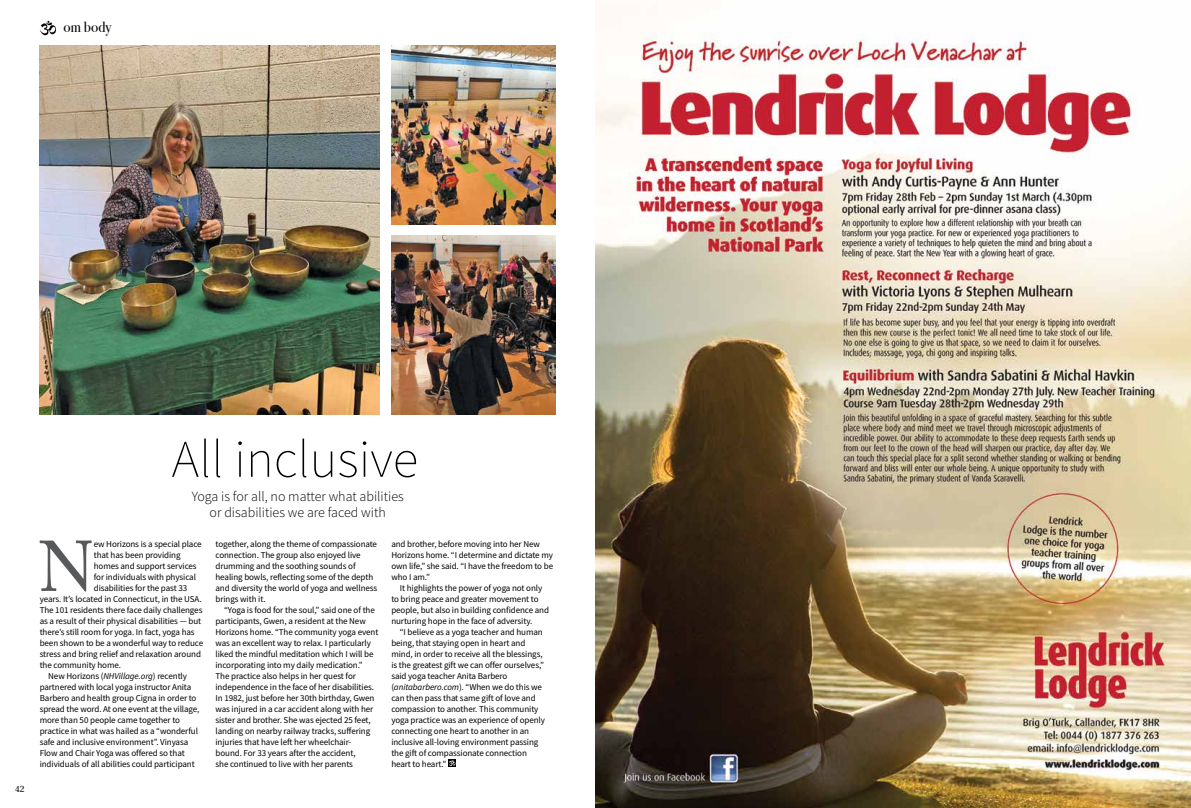
<style>
.page{position:relative;width:1191px;height:808px;background:#fff}
.page>*{position:absolute;margin:0;border:0;box-sizing:border-box;transform-origin:0 0}
.t1{font:70.9px "Adobe Caslon Pro";color:#58595b}
.t2{font:200 53px "Source Sans Pro";color:#000}
.t3{font:15px "Bodoni Svty Two ITCTT Book";color:#000}
.t4{font:300 14px/16px "Source Sans Pro";color:#000;text-align:center}
.t5{font:9px/11px "Source Sans Pro";letter-spacing:-.01em;color:#000}
.t6{font:9px "Utopia";color:#000}
.s1{font-style:italic}
</style>
<div class="page">
<img style="left:595px;top:32px;width:596px;height:776px">
<div style="left:448px;top:759px;width:8px;height:8px;background:#000"></div>
<svg style="left:448px;top:760px;width:7px;height:6px"></svg>
<img style="left:40px;top:45px;width:340px;height:369px">
<img style="left:391px;top:45px;width:165px;height:179px">
<img style="left:391px;top:235px;width:165px;height:179px">
<svg style="left:40px;top:21px;width:16px;height:14px"></svg>
<h3 class="t3" style="left:63px;top:18px;width:50px">om body</h3>
<p class="t6" style="left:15px;top:783px;width:11px">42</p>
<h2 class="t2" style="left:171px;top:427px;width:248px">All inclusive</h2>
<h3 class="t4" style="left:192px;top:489px;width:214px">Yoga is for all, no matter what abilities or disabilities we are faced with</h3>
<h1 class="t1" style="left:38px;top:525px;width:58px">N</h1>
<p class="t5" style="left:94px;top:538px;width:109px">ew Horizons is a special place</p>
<p class="t5" style="left:94px;top:549px;width:88px">that has been providing</p>
<p class="t5" style="left:94px;top:560px;width:104px">homes and support services</p>
<p class="t5" style="left:94px;top:571px;width:104px">for individuals with physical</p>
<p class="t5" style="left:94px;top:582px;width:95px">disabilities for the past 33</p>
<p class="t5" style="left:40px;top:593px;width:163px">years. It’s located in Connecticut, in the USA.</p>
<p class="t5" style="left:40px;top:604px;width:164px">The 101 residents there face daily challenges</p>
<p class="t5" style="left:40px;top:615px;width:163px">as a result of their physical disabilities — but</p>
<p class="t5" style="left:40px;top:626px;width:156px">there’s still room for yoga. In fact, yoga has</p>
<p class="t5" style="left:40px;top:637px;width:165px">been shown to be a wonderful way to reduce</p>
<p class="t5" style="left:40px;top:648px;width:163px">stress and bring relief and relaxation around</p>
<p class="t5" style="left:40px;top:659px;width:83px">the community home.</p>
<p class="t5" style="left:48px;top:670px;width:140px">New Horizons (<span class="s1">NHVillage.org</span>) recently</p>
<p class="t5" style="left:40px;top:681px;width:153px">partnered with local yoga instructor Anita</p>
<p class="t5" style="left:40px;top:692px;width:158px">Barbero and health group Cigna in order to</p>
<p class="t5" style="left:40px;top:703px;width:161px">spread the word. At one event at the village,</p>
<p class="t5" style="left:40px;top:714px;width:142px">more than 50 people came together to</p>
<p class="t5" style="left:40px;top:725px;width:160px">practice in what was hailed as a “wonderful</p>
<p class="t5" style="left:40px;top:736px;width:150px">safe and inclusive environment”. Vinyasa</p>
<p class="t5" style="left:40px;top:747px;width:147px">Flow and Chair Yoga was offered so that</p>
<p class="t5" style="left:40px;top:758px;width:157px">individuals of all abilities could participant</p>
<p class="t5" style="left:215px;top:538px;width:163px">together, along the theme of compassionate connection. The group also enjoyed live drumming and the soothing sounds of healing bowls, reflecting some of the depth and diversity the world of yoga and wellness brings with it.</p>
<p class="t5" style="left:215px;top:604px;width:164px;text-indent:9px">“Yoga is food for the soul,” said one of the participants, Gwen, a resident at the New Horizons home. “The community yoga event was an excellent way to relax. I particularly liked the mindful meditation which I will be incorporating into my daily medication.” The practice also helps in her quest for independence in the face of her disabilities.<br>In 1982, just before her 30th birthday, Gwen was injured in a car accident along with her sister and brother. She was ejected 25 feet, landing on nearby railway tracks, suffering injuries that have left her wheelchair&shy;bound. For 33 years after the accident,<br>she continued to live with her parents</p>
<p class="t5" style="left:391px;top:538px;width:163px">and brother, before moving into her New Horizons home. “I determine and dictate my own life,” she said. “I have the freedom to be who I am.”</p>
<p class="t5" style="left:391px;top:582px;width:159px;text-indent:9px">It highlights the power of yoga not only to bring peace and greater movement to people, but also in building confidence and nurturing hope in the face of adversity.</p>
<p class="t5" style="left:391px;top:626px;width:155px;text-indent:9px">“I believe as a yoga teacher and human being, that staying open in heart and mind, in order to receive all the blessings, is the greatest gift we can offer ourselves,” said yoga teacher Anita Barbero (<span class="s1">anitabarbero.com</span>). “When we do this we can then pass that same gift of love and compassion to another. This community yoga practice was an experience of openly connecting one heart to another in an inclusive all-loving environment passing the gift of compassionate connection heart to heart.”</p>
</div>
